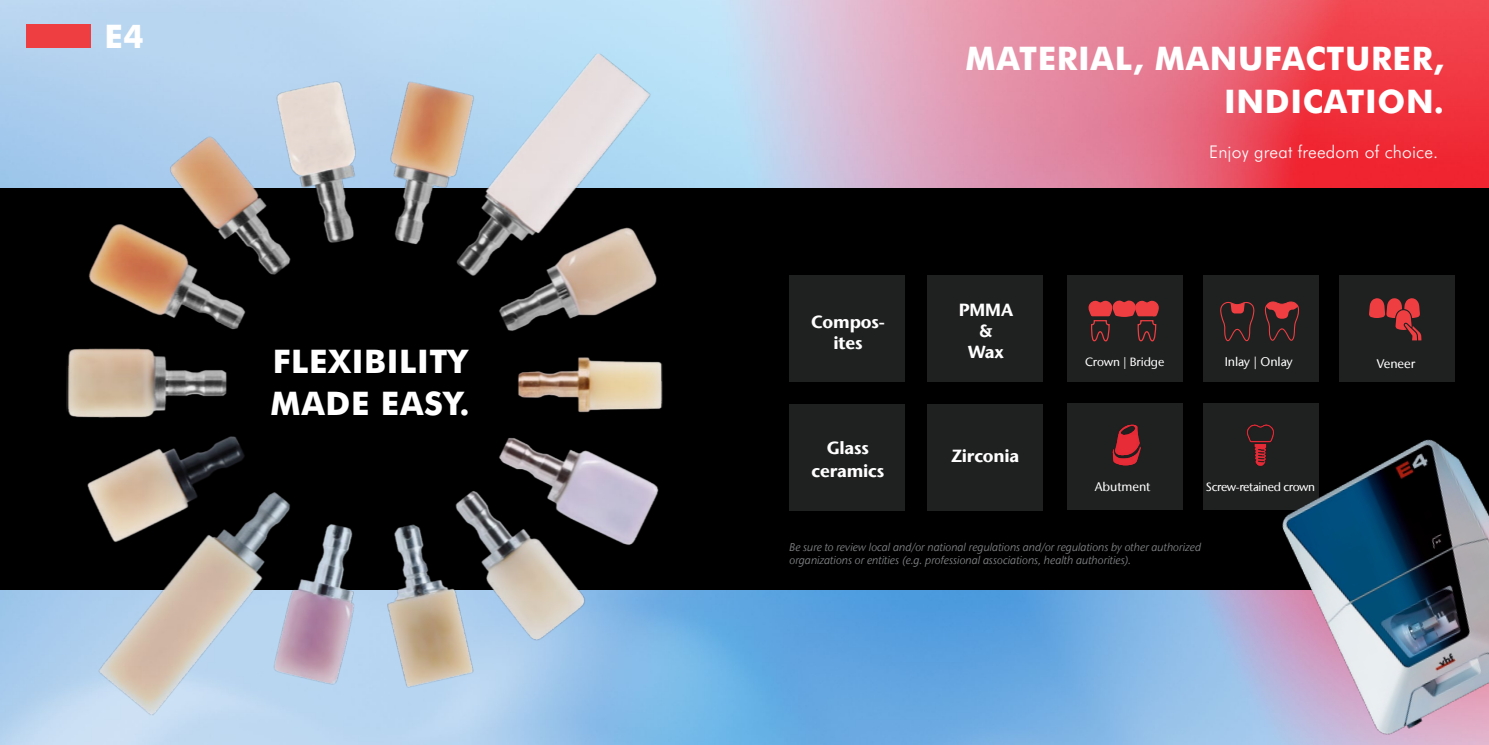
<style>
.page{position:relative;width:1489px;height:745px;background:#fff}
.page>*{position:absolute;margin:0;border:0;box-sizing:border-box;transform-origin:0 0}
.t1{font:800 32.5px/42.5px "Futura BT";letter-spacing:.02em;color:#fff;text-align:right}
.t2{font:700 17.5px/21.2px "Stone Sans IIITC Com";letter-spacing:-.01em;color:#fff;text-align:center}
.t3{font:300 17.5px "Futura BT";letter-spacing:.01em;color:#fff}
.t4{font:500 12.5px "Stone Sans IIITC Com";letter-spacing:-.01em;color:#fff}
.t5{font:500 11.88px "Stone Sans IIITC Com";letter-spacing:-.03em;color:#fff}
.t6{font:500 11.88px "Stone Sans IIITC Com";letter-spacing:-.01em;color:#fff}
.t7{font:italic 11.25px/13.5px "Stone Sans IIITC Com";letter-spacing:.005em;color:#808285}
</style>
<div class="page">
<img style="left:0;top:0;width:1488px;height:744px">
<div style="left:0;top:188px;width:1488px;height:401px;background:#000"></div>
<div style="left:789px;top:275px;width:115px;height:107px;background:#1f2020"></div>
<div style="left:789px;top:403px;width:115px;height:107px;background:#1f2020"></div>
<div style="left:927px;top:275px;width:115px;height:107px;background:#1f2020"></div>
<div style="left:927px;top:403px;width:115px;height:107px;background:#1f2020"></div>
<div style="left:26px;top:25px;width:65px;height:23px;background:#ef3e42"></div>
<img style="left:66px;top:53px;width:610px;height:662px">
<img style="left:1012px;top:6px;width:476px;height:738px">
<h1 class="t1" style="left:104px;top:13px;width:40px">E4</h1>
<h1 class="t1" style="left:271px;top:338px;width:200px;text-align:left">FLEXIBILITY<br>MADE EASY.</h1>
<h1 class="t1" style="left:965px;top:35px;width:480px">MATERIAL, MANUFACTURER,<br>INDICATION.</h1>
<h2 class="t2" style="left:811px;top:310px;width:75px">Compos&shy;ites</h2>
<h2 class="t2" style="left:811px;top:435px;width:74px;line-height:23.8px">Glass ceramics</h2>
<h2 class="t2" style="left:958px;top:298px;width:56px">PMMA &amp;<br>Wax</h2>
<h2 class="t2" style="left:951px;top:444px;width:69px">Zirconia</h2>
<h2 class="t3" style="left:1209px;top:140px;width:231px">Enjoy great freedom of choice.</h2>
<p class="t6" style="left:1084px;top:354px;width:81px">Crown | Bridge</p>
<p class="t4" style="left:1224px;top:354px;width:69px">Inlay | Onlay</p>
<p class="t4" style="left:1376px;top:355px;width:40px">Veneer</p>
<p class="t4" style="left:1094px;top:478px;width:57px">Abutment</p>
<p class="t5" style="left:1205px;top:478px;width:111px">Screw-retained crown</p>
<p class="t7" style="left:789px;top:539px;width:413px">Be sure to review local and/or national regulations and/or regulations by other authorized organizations or entities (e.g. professional associations, health authorities).</p>
</div>
